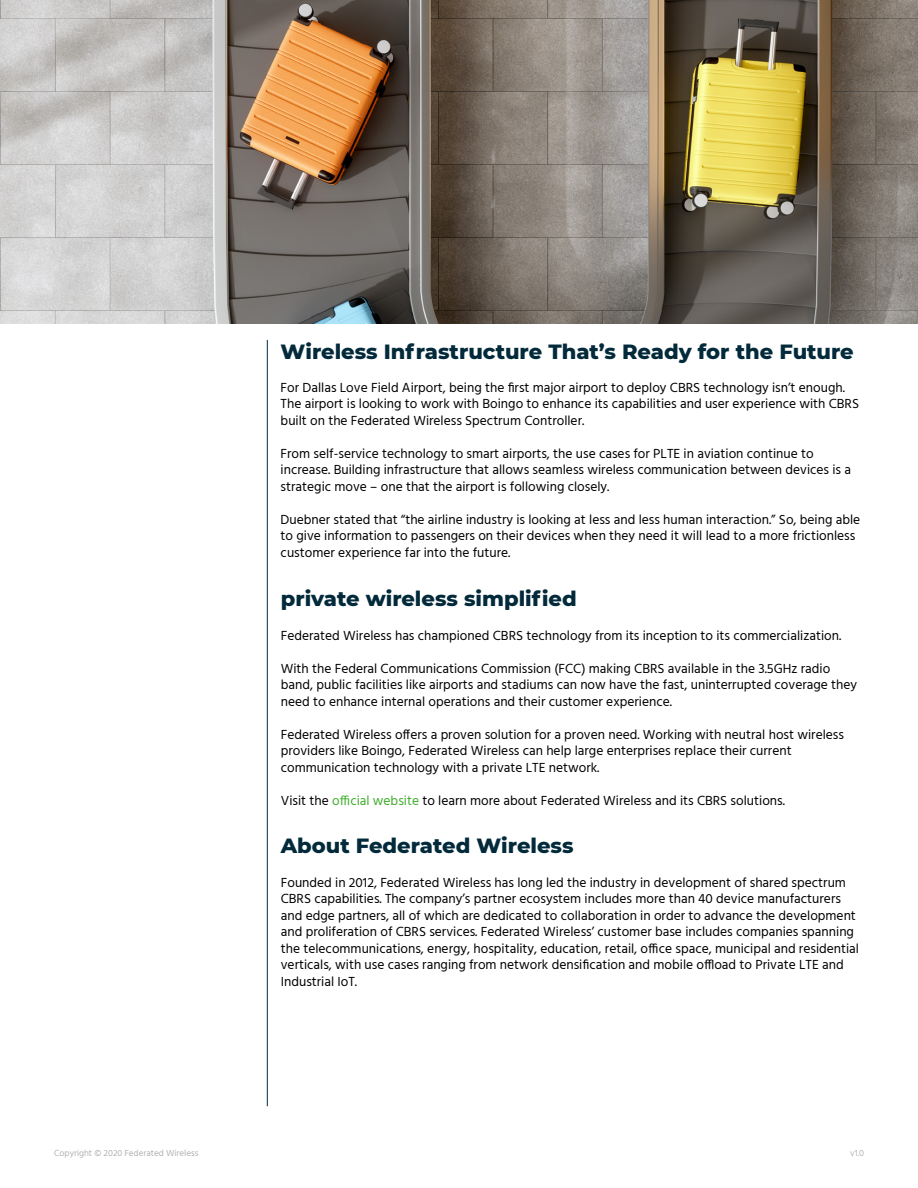
<style>
.page{position:relative;width:918px;height:1188px;background:#fff}
.page>*{position:absolute;margin:0;border:0;box-sizing:border-box;transform-origin:0 0}
.t1{font:800 21px "Montserrat";color:#022a3a}
.t2{font:13.5px/16.5px "Hind";color:#000}
.t3{font:9px "Hind";color:#b2b1b0}
.s1{color:#3fae2a}
</style>
<div class="page">
<img style="left:0;top:0;width:918px;height:324px">
<hr style="left:267px;top:340px;width:1px;height:766px;background:#022a3a">
<p class="t3" style="left:54px;top:1147px;width:146px">Copyright © 2020 Federated Wireless</p>
<h1 class="t1" style="left:281px;top:336px;width:575px">Wireless Infrastructure That’s Ready for the Future</h1>
<p class="t2" style="left:281px;top:380px;width:580px">For Dallas Love Field Airport, being the first major airport to deploy CBRS technology isn’t enough.<br>The airport is looking to work with Boingo to enhance its capabilities and user experience with CBRS built on the Federated Wireless Spectrum Controller.</p>
<p class="t2" style="left:281px;top:446px;width:572px">From self-service technology to smart airports, the use cases for PLTE in aviation continue to increase. Building infrastructure that allows seamless wireless communication between devices is a strategic move – one that the airport is following closely.</p>
<p class="t2" style="left:281px;top:512px;width:581px">Duebner stated that “the airline industry is looking at less and less human interaction.” So, being able to give information to passengers on their devices when they need it will lead to a more frictionless customer experience far into the future.</p>
<h1 class="t1" style="left:281px;top:583px;width:297px">private wireless simplified</h1>
<p class="t2" style="left:281px;top:628px;width:562px">Federated Wireless has championed CBRS technology from its inception to its commercialization.</p>
<p class="t2" style="left:281px;top:661px;width:578px">With the Federal Communications Commission (FCC) making CBRS available in the 3.5GHz radio band, public facilities like airports and stadiums can now have the fast, uninterrupted coverage they need to enhance internal operations and their customer experience.</p>
<p class="t2" style="left:281px;top:727px;width:565px">Federated Wireless offers a proven solution for a proven need. Working with neutral host wireless providers like Boingo, Federated Wireless can help large enterprises replace their current communication technology with a private LTE network.</p>
<p class="t2" style="left:281px;top:793px;width:506px">Visit the <span class="s1">official website</span> to learn more about Federated Wireless and its CBRS solutions.</p>
<h1 class="t1" style="left:281px;top:831px;width:294px">About Federated Wireless</h1>
<p class="t2" style="left:281px;top:875px;width:580px">Founded in 2012, Federated Wireless has long led the industry in development of shared spectrum CBRS capabilities. The company’s partner ecosystem includes more than 40 device manufacturers and edge partners, all of which are dedicated to collaboration in order to advance the development and proliferation of CBRS services. Federated Wireless’ customer base includes companies spanning the telecommunications, energy, hospitality, education, retail, office space, municipal and residential verticals, with use cases ranging from network densification and mobile offload to Private LTE and Industrial IoT.</p>
<p class="t3" style="left:850px;top:1147px;width:15px">v1.0</p>
</div>
